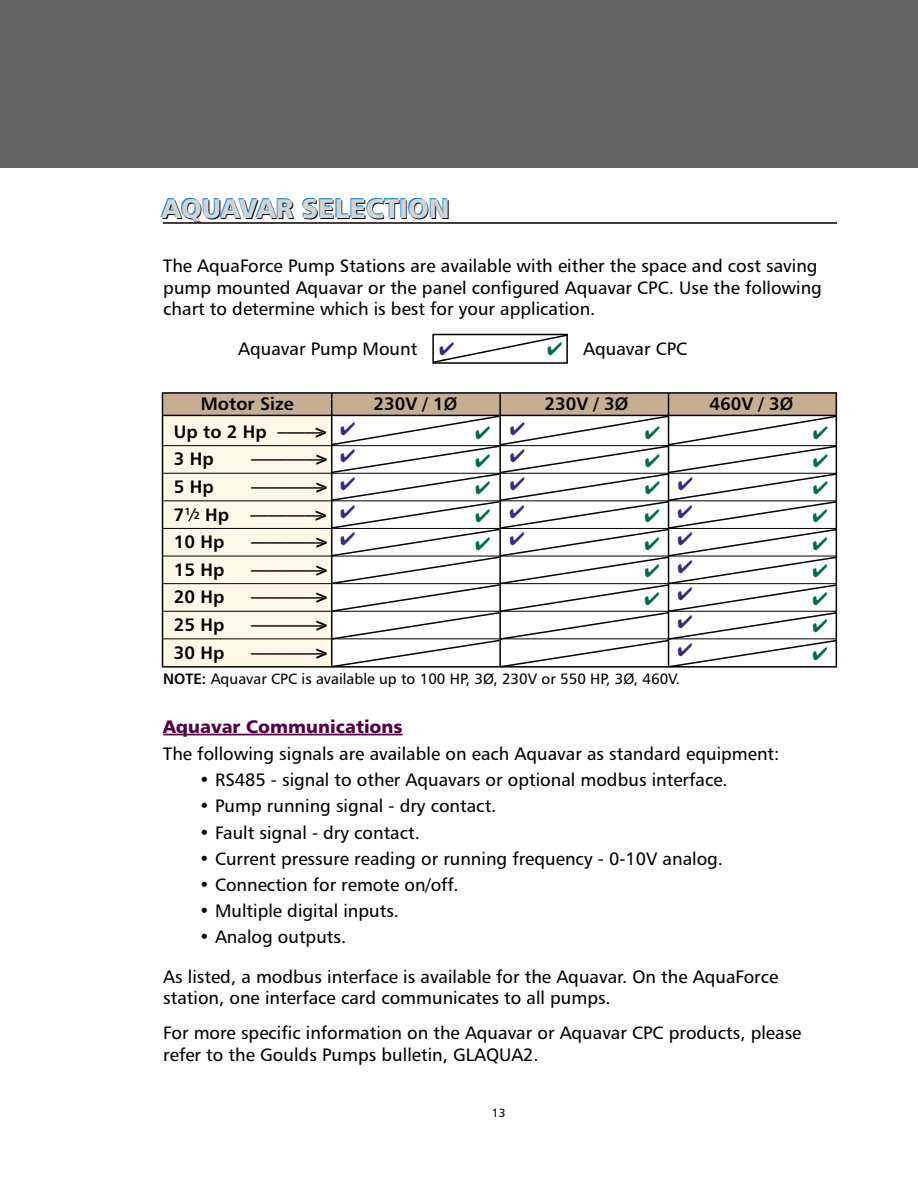
<style>
.page{position:relative;width:918px;height:1188px;background:#fff}
.page>*{position:absolute;margin:0;border:0;box-sizing:border-box;transform-origin:0 0}
.t1{font:27px "Humanist 777 BT Black B";color:#000}
.t2{font:18px/21.6px "Humanist 777 BT Roman B";color:#000}
.t3{font:18px "Humanist 777 BT Bold B";color:#000}
.t4{font:18px "Humanist 777 BT Black B";color:#520046}
.t5{font:15px "Humanist 777 BT Roman B";color:#000}
.t6{font:12px "Humanist 777 BT Roman B";color:#000}
.s1{color:#007bc3}
.s2{color:#362c7d}
.s3{color:#006b44}
.s4{font-size:10.5px}
.s5{font-family:"Humanist 777 BT Bold B"}
</style>
<div class="page">
<div style="left:0;top:0;width:918px;height:168px;background:#636466"></div>
<hr style="left:163px;top:222px;width:674px;height:2px;background:#000">
<div style="left:163px;top:416px;width:168px;height:251px;background:#fff8e7;border:2px solid #fff8e7"></div>
<div style="left:163px;top:393px;width:674px;height:23px;background:#c8ae91;border:2px solid #c8ae91"></div>
<hr style="left:163px;top:392px;width:674px;height:2px;background:#000">
<hr style="left:163px;top:415px;width:674px;height:1px;background:#000">
<hr style="left:163px;top:445px;width:674px;height:1px;background:#000">
<hr style="left:163px;top:473px;width:674px;height:1px;background:#000">
<hr style="left:163px;top:500px;width:674px;height:1px;background:#000">
<hr style="left:163px;top:528px;width:674px;height:1px;background:#000">
<hr style="left:163px;top:556px;width:674px;height:1px;background:#000">
<hr style="left:163px;top:583px;width:674px;height:1px;background:#000">
<hr style="left:163px;top:611px;width:674px;height:1px;background:#000">
<hr style="left:163px;top:638px;width:674px;height:1px;background:#000">
<hr style="left:163px;top:666px;width:674px;height:2px;background:#000">
<hr style="left:163px;top:734px;width:240px;height:1px;background:#520046">
<svg style="left:432px;top:333px;width:136px;height:31px"></svg>
<hr style="left:162px;top:392px;width:1px;height:276px;background:#000">
<hr style="left:331px;top:393px;width:1px;height:273px;background:#000">
<hr style="left:499px;top:393px;width:2px;height:273px;background:#000">
<hr style="left:668px;top:393px;width:1px;height:273px;background:#000">
<hr style="left:836px;top:393px;width:1px;height:273px;background:#000">
<svg style="left:329px;top:415px;width:509px;height:253px"></svg>
<h1 class="t1" style="left:161px;top:192px;width:291px"><span class="s1">AQ</span>UAVAR SELECTION</h1>
<p class="t2" style="left:163px;top:255px;width:660px">The AquaForce Pump Stations are available with either the space and cost saving pump mounted Aquavar or the panel configured Aquavar CPC. Use the following chart to determine which is best for your application.</p>
<p class="t2" style="left:238px;top:338px;width:218px">Aquavar Pump Mount <span class="s2">✔</span></p>
<p class="t2" style="left:547px;top:338px;width:141px"><span class="s3">✔</span> Aquavar CPC</p>
<p class="t3" style="left:201px;top:393px;width:94px">Motor Size</p>
<p class="t3" style="left:373px;top:393px;width:85px">230V / 1Ø</p>
<p class="t3" style="left:544px;top:393px;width:85px">230V / 3Ø</p>
<p class="t3" style="left:709px;top:393px;width:85px">460V / 3Ø</p>
<p class="t3" style="left:174px;top:420px;width:183px">Up to 2 Hp –——&gt; <sup>✔</sup></p>
<p class="t3" style="left:174px;top:448px;width:42px">3 Hp</p>
<p class="t3" style="left:251px;top:448px;width:106px">————&gt; <sup>✔</sup></p>
<p class="t3" style="left:174px;top:475px;width:42px">5 Hp</p>
<p class="t3" style="left:251px;top:475px;width:106px">————&gt; <sup>✔</sup></p>
<p class="t3" style="left:174px;top:503px;width:183px">7<sup>1</sup>⁄<span class="s4">2</span> Hp ————&gt; <sup>✔</sup></p>
<p class="t3" style="left:174px;top:531px;width:52px">10 Hp</p>
<p class="t3" style="left:251px;top:531px;width:106px">————&gt; <sup>✔</sup></p>
<p class="t3" style="left:174px;top:558px;width:52px">15 Hp</p>
<p class="t3" style="left:251px;top:558px;width:79px">————&gt;</p>
<p class="t3" style="left:174px;top:586px;width:52px">20 Hp</p>
<p class="t3" style="left:251px;top:586px;width:79px">————&gt;</p>
<p class="t3" style="left:174px;top:613px;width:52px">25 Hp</p>
<p class="t3" style="left:251px;top:613px;width:79px">————&gt;</p>
<p class="t3" style="left:174px;top:641px;width:52px">30 Hp</p>
<p class="t3" style="left:251px;top:641px;width:79px">————&gt;</p>
<p class="t5" style="left:163px;top:670px;width:518px"><span class="s5">NOTE:</span> Aquavar CPC is available up to 100 HP, 3Ø, 230V or 550 HP, 3Ø, 460V.</p>
<p class="t4" style="left:163px;top:715px;width:241px">Aquavar Communications</p>
<p class="t2" style="left:163px;top:743px;width:618px">The following signals are available on each Aquavar as standard equipment:</p>
<p class="t2" style="left:199px;top:769px;width:530px">• RS485 - signal to other Aquavars or optional modbus interface.</p>
<p class="t2" style="left:199px;top:795px;width:299px">• Pump running signal - dry contact.</p>
<p class="t2" style="left:199px;top:821px;width:222px">• Fault signal - dry contact.</p>
<p class="t2" style="left:199px;top:847px;width:525px">• Current pressure reading or running frequency - 0-10V analog.</p>
<p class="t2" style="left:199px;top:873px;width:261px">• Connection for remote on/off.</p>
<p class="t2" style="left:199px;top:899px;width:201px">• Multiple digital inputs.</p>
<p class="t2" style="left:163px;top:917px;width:617px;line-height:39.6px;text-indent:36px">• Analog outputs.<br>As listed, a modbus interface is available for the Aquavar. On the AquaForce</p>
<p class="t2" style="left:163px;top:980px;width:640px;line-height:35.1px">station, one interface card communicates to all pumps.<br>For more specific information on the Aquavar or Aquavar CPC products, please</p>
<p class="t2" style="left:163px;top:1043px;width:377px">refer to the Goulds Pumps bulletin, GLAQUA2.</p>
<p class="t6" style="left:492px;top:1105px;width:15px">13</p>
</div>
